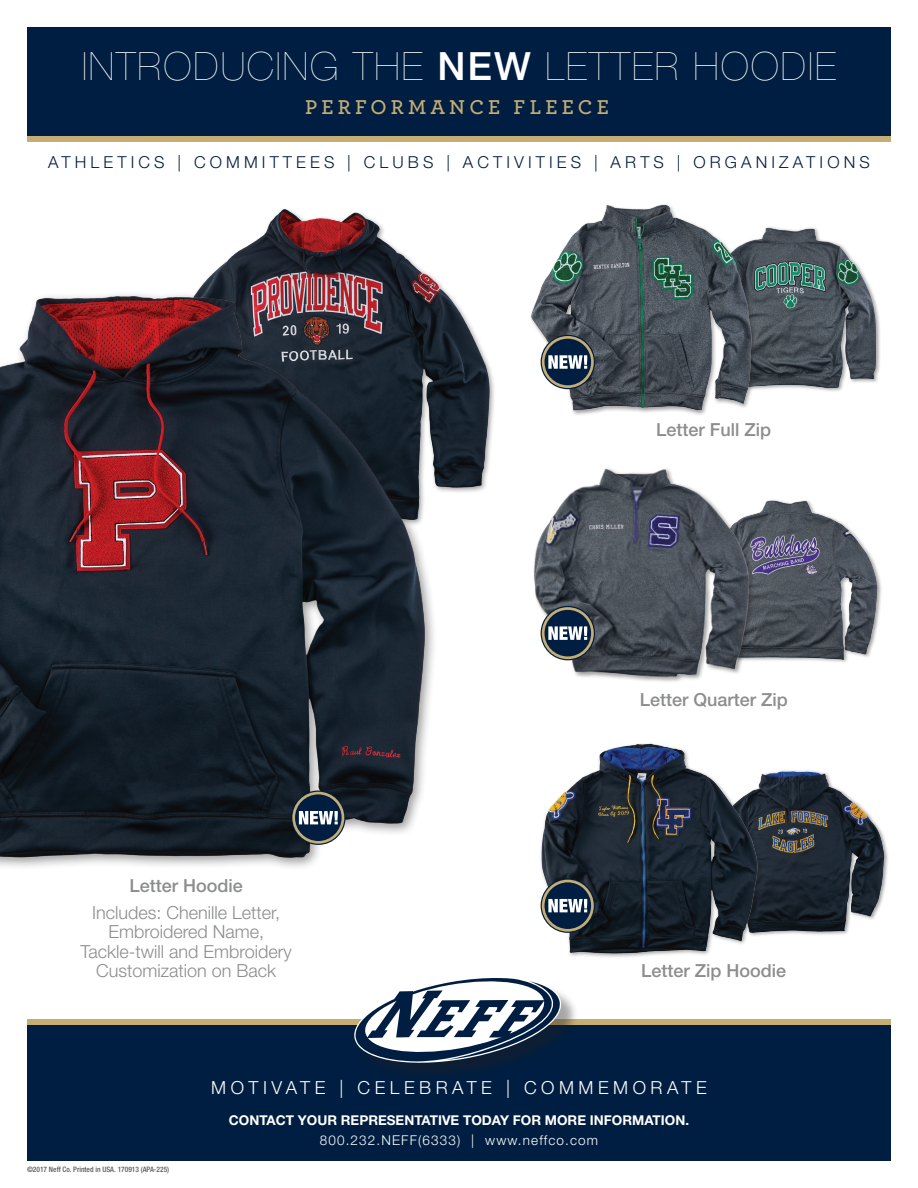
<style>
.page{position:relative;width:918px;height:1188px;background:#fff}
.page>*{position:absolute;margin:0;border:0;box-sizing:border-box;transform-origin:0 0}
.t1{font:200 39px "Helvetica Neue";letter-spacing:.05em;color:#fff}
.t2{font:21px "Archer Semibold LF";letter-spacing:.2em;color:#c6ad73}
.t3{font:300 18px/19.5px "Helvetica Neue";color:#8c8d8e;text-align:center}
.t4{font:500 18px "Helvetica Neue";color:#8c8d8e}
.t5{font:300 18px "Helvetica Neue";letter-spacing:.25em;color:#fff}
.t6{font:300 16.5px "Helvetica Neue";letter-spacing:.25em;color:#001e41}
.t7{font:700 13.5px "Helvetica Neue";color:#fff}
.t8{font:300 13.5px "Helvetica Neue";letter-spacing:.085em;color:#fff}
.t9{font:500 condensed 7.5px "Helvetica Neue";color:#57585a}
.s1{font-weight:500}
</style>
<div class="page">
<img style="left:216px;top:210px;width:276px;height:248px">
<img style="left:811px;top:770px;width:77px;height:165px">
<img style="left:815px;top:228px;width:65px;height:163px">
<img style="left:815px;top:512px;width:67px;height:150px">
<div style="left:27px;top:1025px;width:864px;height:136px;background:#001e41"></div>
<div style="left:27px;top:1020px;width:864px;height:5px;background:#c6ad73"></div>
<div style="left:357px;top:979px;width:223px;height:102px;background:#231f20;opacity:.4"></div>
<svg style="left:352px;top:978px;width:211px;height:89px"></svg>
<div style="left:27px;top:27px;width:864px;height:110px;background:#001e41"></div>
<div style="left:27px;top:137px;width:864px;height:5px;background:#c6ad73"></div>
<img style="left:473px;top:204px;width:342px;height:218px">
<img style="left:479px;top:458px;width:336px;height:224px">
<img style="left:0;top:270px;width:479px;height:597px">
<img style="left:476px;top:737px;width:335px;height:220px">
<svg style="left:541px;top:335px;width:54px;height:54px"></svg>
<svg style="left:542px;top:336px;width:52px;height:52px"></svg>
<div style="left:545px;top:339px;width:46px;height:46px;background:#001e41;border-radius:50%"></div>
<svg style="left:548px;top:355px;width:39px;height:14px"></svg>
<svg style="left:541px;top:606px;width:54px;height:54px"></svg>
<svg style="left:542px;top:607px;width:52px;height:52px"></svg>
<div style="left:545px;top:610px;width:46px;height:46px;background:#001e41;border-radius:50%"></div>
<svg style="left:548px;top:626px;width:39px;height:14px"></svg>
<svg style="left:541px;top:878px;width:54px;height:55px"></svg>
<svg style="left:542px;top:880px;width:52px;height:52px"></svg>
<div style="left:545px;top:882px;width:46px;height:47px;background:#001e41;border-radius:50%"></div>
<svg style="left:548px;top:899px;width:39px;height:13px"></svg>
<svg style="left:291px;top:791px;width:55px;height:54px"></svg>
<svg style="left:292px;top:792px;width:52px;height:52px"></svg>
<div style="left:295px;top:794px;width:47px;height:47px;background:#001e41;border-radius:50%"></div>
<svg style="left:299px;top:811px;width:39px;height:13px"></svg>
<p class="t1" style="left:82px;top:44px;width:755px">INTRODUCING THE <span class="s1">NEW</span> LETTER HOODIE</p>
<p class="t2" style="left:305px;top:94px;width:305px">PERFORMANCE FLEECE</p>
<p class="t6" style="left:48px;top:152px;width:823px">ATHLETICS | COMMITTEES | CLUBS | ACTIVITIES | ARTS | ORGANIZATIONS</p>
<p class="t4" style="left:656px;top:419px;width:117px">Letter Full Zip</p>
<p class="t4" style="left:130px;top:875px;width:115px">Letter Hoodie</p>
<p class="t3" style="left:81px;top:902px;width:213px">Includes: Chenille Letter,<br>Embroidered Name,<br>Tackle-twill and Embroidery<br>Customization on Back</p>
<p class="t4" style="left:640px;top:689px;width:150px">Letter Quarter Zip</p>
<p class="t4" style="left:641px;top:960px;width:147px">Letter Zip Hoodie</p>
<p class="t5" style="left:211px;top:1077px;width:497px">MOTIVATE | CELEBRATE | COMMEMORATE</p>
<p class="t9" style="left:27px;top:1165px;width:144px">©2017 Neff Co. Printed in USA. 170913 (APA-225)</p>
<p class="t7" style="left:229px;top:1112px;width:462px">CONTACT YOUR REPRESENTATIVE TODAY FOR MORE INFORMATION.</p>
<p class="t8" style="left:320px;top:1132px;width:280px">800.232.NEFF(6333) | www.neffco.com</p>
</div>
